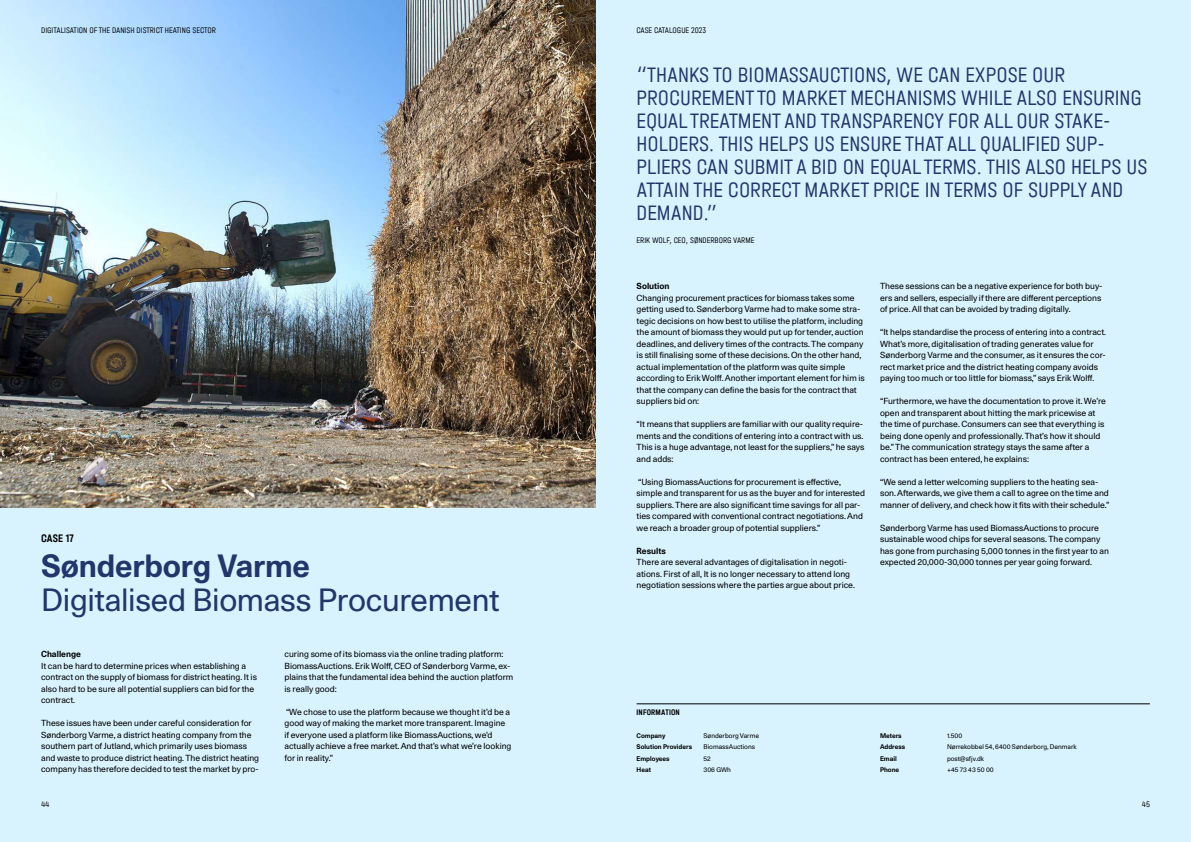
<style>
.page{position:relative;width:1191px;height:842px;background:#fff}
.page>*{position:absolute;margin:0;border:0;box-sizing:border-box;transform-origin:0 0}
.t1{font:31px "Unica 77 LL";letter-spacing:-.01em;color:#22366a}
.t2{font:700 31px "Unica 77 LL";letter-spacing:-.005em;color:#22366a}
.t3{font:300 22px/23px "Halvar Eng";color:#22366a}
.t4{font:500 11.5px "Halvar Eng";letter-spacing:.01em;color:#000}
.t5{font:8.5px/11.5px "Unica 77 LL";color:#000}
.t6{font:300 8.5px "Halvar Eng";color:#000}
.t7{font:700 8.5px "Unica 77 LL";color:#000}
.t8{font:500 8.5px "Halvar Eng";letter-spacing:.015em;color:#000}
.t9{font:6.5px/11.5px "Unica 77 LL";color:#000}
.t10{font:700 6.5px/11.5px "Unica 77 LL";color:#000}
</style>
<div class="page">
<div style="left:0;top:0;width:595px;height:842px;background:#d8f3fe"></div>
<div style="left:595px;top:0;width:596px;height:842px;background:#d8f3fe"></div>
<img style="left:0;top:0;width:595px;height:508px">
<hr style="left:636px;top:703px;width:513px;height:1px;background:#000">
<p class="t6" style="left:41px;top:25px;width:176px">DIGITALISATION OF THE DANISH DISTRICT HEATING SECTOR</p>
<p class="t6" style="left:636px;top:25px;width:71px">CASE CATALOGUE 2023</p>
<p class="t3" style="left:636px;top:63px;width:512px">“THANKS TO BIOMASSAUCTIONS, WE CAN EXPOSE OUR PROCUREMENT TO MARKET MECHANISMS WHILE ALSO ENSURING EQUAL TREATMENT AND TRANSPARENCY FOR ALL OUR STAKE-HOLDERS. THIS HELPS US ENSURE THAT ALL QUALIFIED SUP-PLIERS CAN SUBMIT A BID ON EQUAL TERMS. THIS ALSO HELPS US ATTAIN THE CORRECT MARKET PRICE IN TERMS OF SUPPLY AND DEMAND.”</p>
<p class="t6" style="left:636px;top:236px;width:119px">ERIK WOLF, CEO, SØNDERBORG VARME</p>
<h3 class="t4" style="left:41px;top:532px;width:34px">CASE 17</h3>
<h1 class="t2" style="left:41px;top:544px;width:270px">Sønderborg Varme</h1>
<h1 class="t1" style="left:41px;top:580px;width:460px">Digitalised Biomass Procurement</h1>
<p class="t7" style="left:41px;top:648px;width:41px">Challenge</p>
<p class="t5" style="left:41px;top:660px;width:217px">It can be hard to determine prices when establishing a contract on the supply of biomass for district heating. It is also hard to be sure all potential suppliers can bid for the contract.</p>
<p class="t5" style="left:41px;top:717px;width:219px">These issues have been under careful consideration for Sønderborg Varme, a district heating company from the southern part of Jutland, which primarily uses biomass and waste to produce district heating. The district heating company has therefore decided to test the market by pro-</p>
<p class="t5" style="left:284px;top:648px;width:230px">curing some of its biomass via the online trading platform:<br>BiomassAuctions. Erik Wolff, CEO of Sønderborg Varme, ex&shy;plains that the fundamental idea behind the auction platform is really good:</p>
<p class="t5" style="left:284px;top:706px;width:228px">“We chose to use the platform because we thought it’d be a good way of making the market more transparent. Imagine if everyone used a platform like BiomassAuctions, we’d actually achieve a free market. And that’s what we’re looking for in reality.”</p>
<p class="t7" style="left:636px;top:280px;width:34px">Solution</p>
<p class="t5" style="left:636px;top:292px;width:230px">Changing procurement practices for biomass takes some getting used to. Sønderborg Varme had to make some stra&shy;tegic decisions on how best to utilise the platform, including the amount of biomass they would put up for tender, auction deadlines, and delivery times of the contracts. The company is still finalising some of these decisions. On the other hand, actual implementation of the platform was quite simple according to Erik Wolff. Another important element for him is that the company can define the basis for the contract that suppliers bid on:</p>
<p class="t5" style="left:636px;top:418px;width:229px">“It means that suppliers are familiar with our quality require&shy;ments and the conditions of entering into a contract with us.<br>This is a huge advantage, not least for the suppliers,” he says and adds:</p>
<p class="t5" style="left:636px;top:476px;width:230px">“Using BiomassAuctions for procurement is effective, simple and transparent for us as the buyer and for interested suppliers. There are also significant time savings for all par&shy;ties compared with conventional contract negotiations. And we reach a broader group of potential suppliers.”</p>
<p class="t7" style="left:636px;top:545px;width:31px">Results</p>
<p class="t5" style="left:636px;top:556px;width:220px">There are several advantages of digitalisation in negoti&shy;ations. First of all, It is no longer necessary to attend long negotiation sessions where the parties argue about price.</p>
<p class="t5" style="left:880px;top:280px;width:224px">These sessions can be a negative experience for both buy&shy;ers and sellers, especially if there are different perceptions of price. All that can be avoided by trading digitally.</p>
<p class="t5" style="left:880px;top:326px;width:228px">“It helps standardise the process of entering into a contract.<br>What’s more, digitalisation of trading generates value for Sønderborg Varme and the consumer, as it ensures the cor&shy;rect market price and the district heating company avoids paying too much or too little for biomass,” says Erik Wolff.</p>
<p class="t5" style="left:880px;top:395px;width:227px">“Furthermore, we have the documentation to prove it. We’re open and transparent about hitting the mark pricewise at the time of purchase. Consumers can see that everything is being done openly and professionally. That’s how it should be.” The communication strategy stays the same after a contract has been entered, he explains:</p>
<p class="t5" style="left:880px;top:476px;width:231px">“We send a letter welcoming suppliers to the heating sea&shy;son. Afterwards, we give them a call to agree on the time and manner of delivery, and check how it fits with their schedule.”</p>
<p class="t5" style="left:880px;top:522px;width:230px">Sønderborg Varme has used BiomassAuctions to procure sustainable wood chips for several seasons. The company has gone from purchasing 5,000 tonnes in the first year to an expected 20,000-30,000 tonnes per year going forward.</p>
<p class="t8" style="left:636px;top:707px;width:45px">INFORMATION</p>
<p class="t9" style="left:703px;top:730px;width:57px">Sønderborg Varme<br>BiomassAuctions<br>52<br>306 GWh</p>
<p class="t9" style="left:947px;top:730px;width:131px">1.500<br>Nørrekobbel 54, 6400 Sønderborg, Denmark post@sfjv.dk<br>+45 73 43 50 00</p>
<p class="t10" style="left:636px;top:730px;width:57px">Company<br>Solution Providers<br>Employees<br>Heat</p>
<p class="t10" style="left:880px;top:730px;width:27px">Meters<br>Address<br>Email<br>Phone</p>
<p class="t6" style="left:41px;top:799px;width:10px">44</p>
<p class="t6" style="left:1141px;top:799px;width:10px">45</p>
</div>
